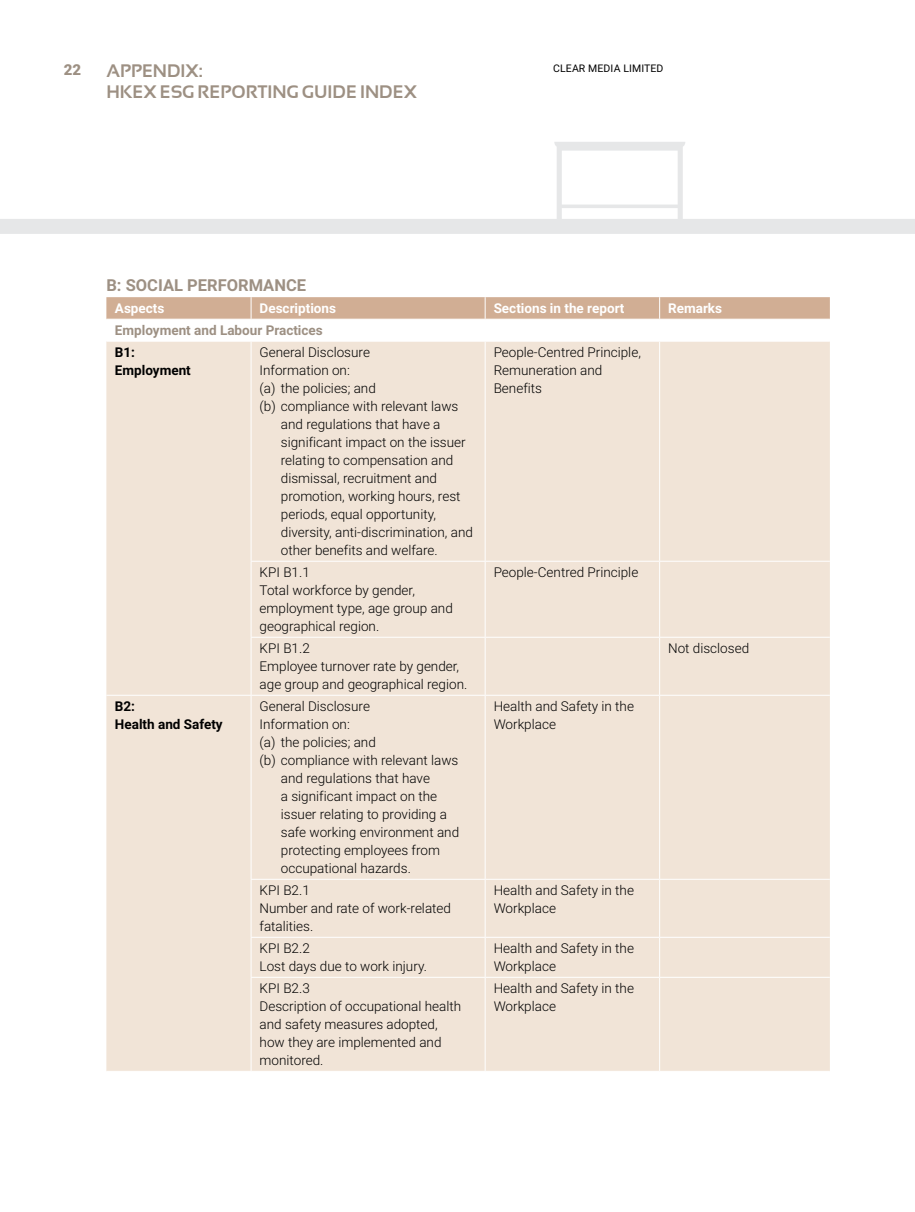
<style>
.page{position:relative;width:915px;height:1212px;background:#fff}
.page>*{position:absolute;margin:0;border:0;box-sizing:border-box;transform-origin:0 0}
.t1{font:700 18px "Sansation";color:#9d9083}
.t2{font:700 16.5px "Roboto";color:#9d9083}
.t3{font:900 15px "Roboto";color:#9d9083}
.t4{font:300 13.5px/18px "Roboto";color:#000}
.t5{font:700 13.5px "Roboto";color:#fff}
.t6{font:700 13.5px/18px "Roboto";color:#000}
.t7{font:700 13.5px "Roboto";color:#9d9083}
.t8{font:10.5px "Roboto";letter-spacing:.01em;color:#000}
</style>
<div class="page">
<div style="left:0;top:219px;width:914px;height:15px;background:#e6e7e8"></div>
<svg style="left:554px;top:142px;width:131px;height:77px"></svg>
<div style="left:106px;top:342px;width:723px;height:729px;background:#f1e4d7"></div>
<svg style="left:106px;top:297px;width:723px;height:22px;background:#d2b096"></svg>
<hr style="left:250px;top:342px;width:1px;height:219px;background:#fff">
<hr style="left:484px;top:342px;width:1px;height:219px;background:#fff">
<hr style="left:659px;top:342px;width:1px;height:219px;background:#fff">
<hr style="left:250px;top:561px;width:235px;height:1px;background:#fff">
<hr style="left:250px;top:562px;width:1px;height:75px;background:#fff">
<hr style="left:485px;top:561px;width:174px;height:1px;background:#fff">
<hr style="left:484px;top:562px;width:1px;height:75px;background:#fff">
<hr style="left:659px;top:561px;width:170px;height:1px;background:#fff">
<hr style="left:659px;top:562px;width:1px;height:75px;background:#fff">
<hr style="left:250px;top:637px;width:235px;height:1px;background:#fff">
<hr style="left:250px;top:638px;width:1px;height:57px;background:#fff">
<hr style="left:485px;top:637px;width:174px;height:1px;background:#fff">
<hr style="left:484px;top:638px;width:1px;height:57px;background:#fff">
<hr style="left:659px;top:637px;width:170px;height:1px;background:#fff">
<hr style="left:659px;top:638px;width:1px;height:57px;background:#fff">
<hr style="left:106px;top:695px;width:145px;height:1px;background:#fff">
<hr style="left:251px;top:695px;width:234px;height:1px;background:#fff">
<hr style="left:250px;top:696px;width:1px;height:183px;background:#fff">
<hr style="left:485px;top:695px;width:174px;height:1px;background:#fff">
<hr style="left:484px;top:696px;width:1px;height:183px;background:#fff">
<hr style="left:659px;top:695px;width:170px;height:1px;background:#fff">
<hr style="left:659px;top:696px;width:1px;height:183px;background:#fff">
<hr style="left:250px;top:879px;width:235px;height:1px;background:#fff">
<hr style="left:250px;top:880px;width:1px;height:57px;background:#fff">
<hr style="left:485px;top:879px;width:174px;height:1px;background:#fff">
<hr style="left:484px;top:880px;width:1px;height:57px;background:#fff">
<hr style="left:659px;top:879px;width:170px;height:1px;background:#fff">
<hr style="left:659px;top:880px;width:1px;height:57px;background:#fff">
<hr style="left:250px;top:937px;width:235px;height:1px;background:#fff">
<hr style="left:250px;top:938px;width:1px;height:39px;background:#fff">
<hr style="left:485px;top:937px;width:174px;height:1px;background:#fff">
<hr style="left:484px;top:938px;width:1px;height:39px;background:#fff">
<hr style="left:659px;top:937px;width:170px;height:1px;background:#fff">
<hr style="left:659px;top:938px;width:1px;height:39px;background:#fff">
<hr style="left:250px;top:977px;width:235px;height:1px;background:#fff">
<hr style="left:250px;top:978px;width:1px;height:93px;background:#fff">
<hr style="left:485px;top:977px;width:174px;height:1px;background:#fff">
<hr style="left:484px;top:978px;width:1px;height:93px;background:#fff">
<hr style="left:659px;top:977px;width:170px;height:1px;background:#fff">
<hr style="left:659px;top:978px;width:1px;height:93px;background:#fff">
<p class="t3" style="left:64px;top:59px;width:19px">22</p>
<h1 class="t1" style="left:106px;top:60px;width:98px">APPENDIX:</h1>
<p class="t8" style="left:553px;top:61px;width:112px">CLEAR MEDIA LIMITED</p>
<h1 class="t1" style="left:106px;top:82px;width:312px">HKEX ESG REPORTING GUIDE INDEX</h1>
<p class="t2" style="left:106px;top:273px;width:201px">B: SOCIAL PERFORMANCE</p>
<p class="t5" style="left:115px;top:299px;width:51px">Aspects</p>
<p class="t5" style="left:259px;top:299px;width:78px">Descriptions</p>
<p class="t5" style="left:493px;top:299px;width:132px">Sections in the report</p>
<p class="t5" style="left:668px;top:299px;width:55px">Remarks</p>
<p class="t7" style="left:115px;top:321px;width:209px">Employment and Labour Practices</p>
<p class="t6" style="left:115px;top:343px;width:77px">B1:<br>Employment</p>
<p class="t4" style="left:259px;top:343px;width:112px">General Disclosure</p>
<p class="t4" style="left:493px;top:343px;width:149px">People-Centred Principle,<br>Remuneration and<br>Benefits</p>
<p class="t4" style="left:259px;top:361px;width:92px">Information on:</p>
<p class="t4" style="left:259px;top:379px;width:118px">(a) the policies; and</p>
<p class="t4" style="left:259px;top:397px;width:200px">(b) compliance with relevant laws</p>
<p class="t4" style="left:281px;top:415px;width:161px">and regulations that have a</p>
<p class="t4" style="left:281px;top:433px;width:186px">significant impact on the issuer</p>
<p class="t4" style="left:281px;top:451px;width:174px">relating to compensation and</p>
<p class="t4" style="left:281px;top:469px;width:157px">dismissal, recruitment and</p>
<p class="t4" style="left:281px;top:487px;width:181px">promotion, working hours, rest</p>
<p class="t4" style="left:281px;top:505px;width:157px">periods, equal opportunity,</p>
<p class="t4" style="left:281px;top:523px;width:193px">diversity, anti-discrimination, and</p>
<p class="t4" style="left:281px;top:541px;width:158px">other benefits and welfare.</p>
<p class="t4" style="left:259px;top:563px;width:195px">KPI B1.1<br>Total workforce by gender, employment type, age group and geographical region.</p>
<p class="t4" style="left:493px;top:563px;width:146px">People-Centred Principle</p>
<p class="t4" style="left:259px;top:639px;width:209px">KPI B1.2<br>Employee turnover rate by gender, age group and geographical region.</p>
<p class="t4" style="left:668px;top:639px;width:82px">Not disclosed</p>
<p class="t6" style="left:115px;top:697px;width:109px">B2:<br>Health and Safety</p>
<p class="t4" style="left:259px;top:697px;width:112px">General Disclosure</p>
<p class="t4" style="left:259px;top:715px;width:92px">Information on:</p>
<p class="t4" style="left:259px;top:733px;width:118px">(a) the policies; and</p>
<p class="t4" style="left:259px;top:751px;width:200px">(b) compliance with relevant laws</p>
<p class="t4" style="left:281px;top:769px;width:150px">and regulations that have</p>
<p class="t4" style="left:281px;top:787px;width:158px">a significant impact on the</p>
<p class="t4" style="left:281px;top:805px;width:167px">issuer relating to providing a</p>
<p class="t4" style="left:281px;top:823px;width:180px">safe working environment and</p>
<p class="t4" style="left:281px;top:841px;width:160px">protecting employees from</p>
<p class="t4" style="left:281px;top:859px;width:131px">occupational hazards.</p>
<p class="t4" style="left:493px;top:697px;width:142px">Health and Safety in the<br>Workplace</p>
<p class="t4" style="left:259px;top:881px;width:193px">KPI B2.1<br>Number and rate of work-related fatalities.</p>
<p class="t4" style="left:493px;top:881px;width:142px">Health and Safety in the<br>Workplace</p>
<p class="t4" style="left:259px;top:939px;width:169px">KPI B2.2<br>Lost days due to work injury.</p>
<p class="t4" style="left:493px;top:939px;width:142px">Health and Safety in the<br>Workplace</p>
<p class="t4" style="left:259px;top:979px;width:203px">KPI B2.3<br>Description of occupational health and safety measures adopted, how they are implemented and monitored.</p>
<p class="t4" style="left:493px;top:979px;width:142px">Health and Safety in the<br>Workplace</p>
</div>
